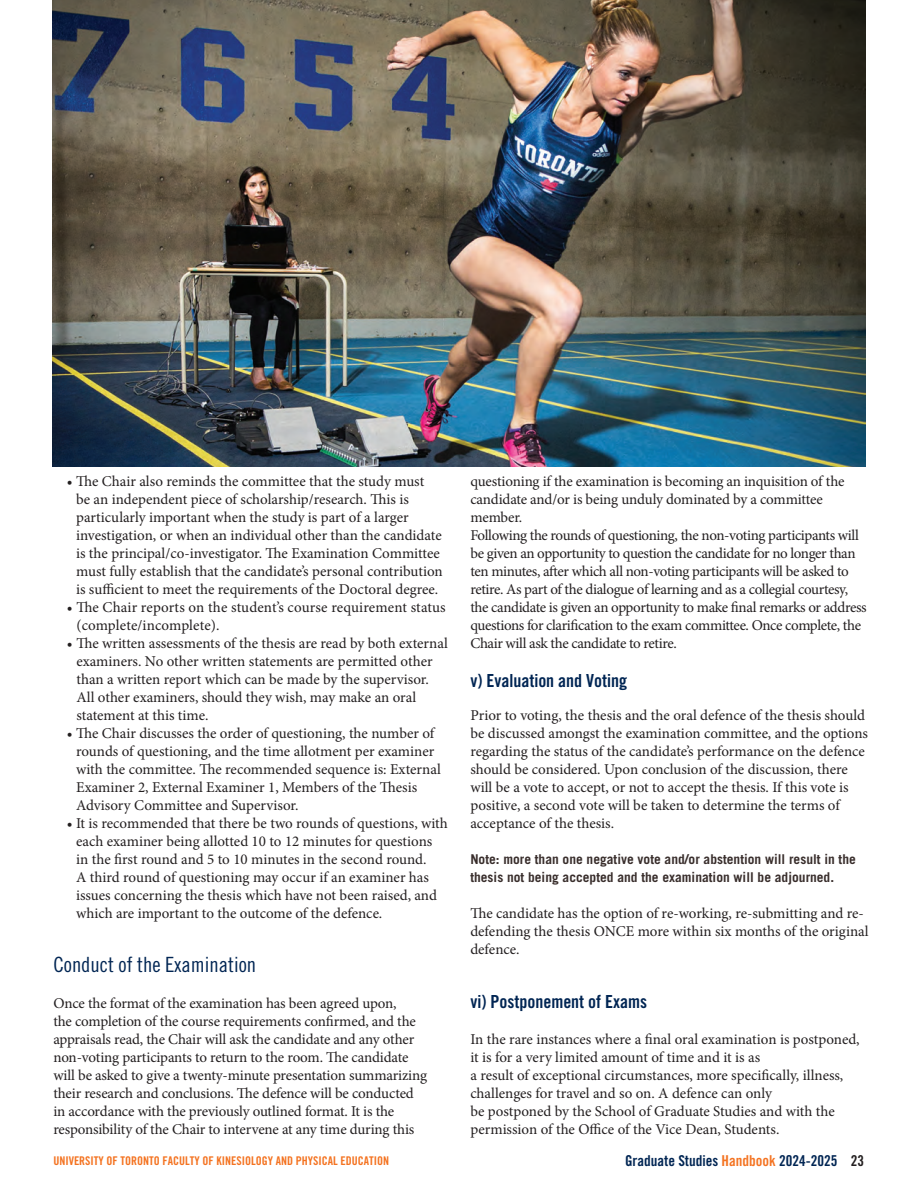
<style>
.page{position:relative;width:918px;height:1188px;background:#fff}
.page>*{position:absolute;margin:0;border:0;box-sizing:border-box;transform-origin:0 0}
.Highlight{font:21px "Trade Gothic Cond Eighteen";color:#002553}
.category-highlight{font:18px "Trade Gothic Bold Cond Twenty";color:#002553}
.t1{font:15px/18px "Minion Pro";letter-spacing:-.005em;color:#231f20}
.t2{font:15px/18px "Minion Pro";letter-spacing:-.025em;color:#231f20}
.t3{font:15px "Trade Gothic Bold Cond Twenty";color:#002553}
.Notes{font:700 13.5px/18px "Trade Gothic LT Std";color:#392e2c}
.t4{font:12px "Trade Gothic Bold Cond Twenty";color:#f47321}
.s1{color:#f47321}
.s2{color:#231f20}
</style>
<div class="page">
<img style="left:52px;top:0;width:814px;height:466px">
<p class="t1" style="left:76px;top:472px;width:368px;text-indent:-9px">• The Chair also reminds the committee that the study must<br>be an independent piece of scholarship/research. This is particularly important when the study is part of a larger investigation, or when an individual other than the candidate is the principal/co-investigator. The Examination Committee must fully establish that the candidate’s personal contribution is sufficient to meet the requirements of the Doctoral degree.</p>
<p class="t1" style="left:76px;top:598px;width:371px;text-indent:-10px">• The Chair reports on the student’s course requirement status (complete/incomplete).</p>
<p class="t1" style="left:76px;top:634px;width:373px;text-indent:-10px">• The written assessments of the thesis are read by both external examiners. No other written statements are permitted other than a written report which can be made by the supervisor.<br>All other examiners, should they wish, may make an oral statement at this time.</p>
<p class="t1" style="left:76px;top:724px;width:366px;text-indent:-9px">• The Chair discusses the order of questioning, the number of rounds of questioning, and the time allotment per examiner with the committee. The recommended sequence is: External Examiner 2, External Examiner 1, Members of the Thesis Advisory Committee and Supervisor.</p>
<p class="t1" style="left:76px;top:814px;width:373px;text-indent:-9px">• It is recommended that there be two rounds of questions, with each examiner being allotted 10 to 12 minutes for questions in the first round and 5 to 10 minutes in the second round.<br>A third round of questioning may occur if an examiner has issues concerning the thesis which have not been raised, and which are important to the outcome of the defence.</p>
<p class="Highlight" style="left:53px;top:952px;width:204px">Conduct of the Examination</p>
<p class="t1" style="left:53px;top:994px;width:375px">Once the format of the examination has been agreed upon,<br>the completion of the course requirements confirmed, and the appraisals read, the Chair will ask the candidate and any other non-voting participants to return to the room. The candidate will be asked to give a twenty-minute presentation summarizing their research and conclusions. The defence will be conducted in accordance with the previously outlined format. It is the responsibility of the Chair to intervene at any time during this</p>
<p class="t1" style="left:470px;top:472px;width:376px">questioning if the examination is becoming an inquisition of the candidate and/or is being unduly dominated by a committee member.</p>
<p class="t2" style="left:470px;top:526px;width:398px">Following the rounds of questioning, the non-voting participants will be given an opportunity to question the candidate for no longer than ten minutes, after which all non-voting participants will be asked to retire. As part of the dialogue of learning and as a collegial courtesy, the candidate is given an opportunity to make final remarks or address questions for clarification to the exam committee. Once complete, the Chair will ask the candidate to retire.</p>
<p class="category-highlight" style="left:470px;top:670px;width:158px">v) Evaluation and Voting</p>
<p class="t1" style="left:470px;top:706px;width:399px">Prior to voting, the thesis and the oral defence of the thesis should be discussed amongst the examination committee, and the options regarding the status of the candidate’s performance on the defence should be considered. Upon conclusion of the discussion, there will be a vote to accept, or not to accept the thesis. If this vote is positive, a second vote will be taken to determine the terms of acceptance of the thesis.</p>
<p class="Notes" style="left:470px;top:850px;width:387px">Note: more than one negative vote and/or abstention will result in the thesis not being accepted and the examination will be adjourned.</p>
<p class="t1" style="left:470px;top:904px;width:400px">The candidate has the option of re-working, re-submitting and re&shy;defending the thesis ONCE more within six months of the original defence.</p>
<p class="category-highlight" style="left:470px;top:991px;width:178px">vi) Postponement of Exams</p>
<p class="t1" style="left:470px;top:1030px;width:391px">In the rare instances where a final oral examination is postponed, it is for a very limited amount of time and it is as</p>
<p class="t1" style="left:470px;top:1066px;width:375px">a result of exceptional circumstances, more specifically, illness, challenges for travel and so on. A defence can only</p>
<p class="t1" style="left:470px;top:1102px;width:366px">be postponed by the School of Graduate Studies and with the permission of the Office of the Vice Dean, Students.</p>
<p class="t4" style="left:53px;top:1153px;width:337px">UNIVERSITY OF TORONTO FACULTY OF KINESIOLOGY AND PHYSICAL EDUCATION</p>
<p class="t3" style="left:625px;top:1151px;width:240px">Graduate Studies <span class="s1">Handbook</span> 2024-2025 <span class="s2">23</span></p>
</div>
